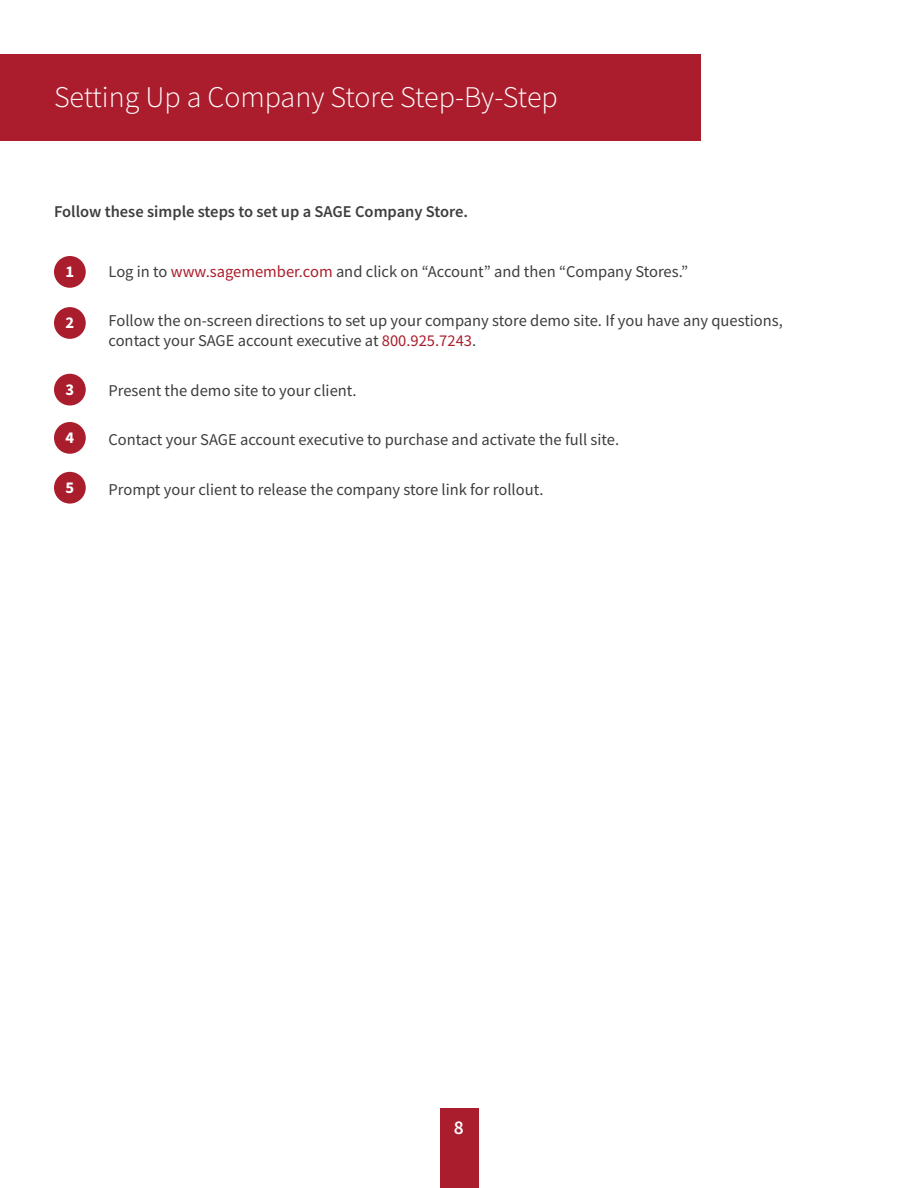
<style>
.page{position:relative;width:918px;height:1188px;background:#fff}
.page>*{position:absolute;margin:0;border:0;box-sizing:border-box;transform-origin:0 0}
.t1{font:300 30px "Source Sans Pro";color:#fff}
.t2{font:600 19.5px "Source Sans Pro";color:#fff}
.t3{font:16.5px/19.8px "Source Sans Pro";color:#3e3e3f}
.t4{font:600 16.5px "Source Sans Pro";color:#3e3e3f}
.t5{font:700 16.5px "Source Sans Pro";color:#fff}
.s1{color:#ab1e2c}
</style>
<div class="page">
<div style="left:440px;top:1109px;width:38px;height:79px;background:#aa1d2d"></div>
<div style="left:0;top:54px;width:701px;height:86px;background:#ab1d2d"></div>
<div style="left:54px;top:256px;width:32px;height:32px;background:#aa1d2d;border-radius:50%"></div>
<div style="left:54px;top:307px;width:32px;height:32px;background:#aa1d2d;border-radius:50%"></div>
<div style="left:54px;top:374px;width:32px;height:32px;background:#aa1d2d;border-radius:50%"></div>
<div style="left:54px;top:422px;width:32px;height:32px;background:#aa1d2d;border-radius:50%"></div>
<div style="left:54px;top:472px;width:32px;height:32px;background:#aa1d2d;border-radius:50%"></div>
<h1 class="t1" style="left:54px;top:79px;width:505px">Setting Up a Company Store Step-By-Step</h1>
<p class="t4" style="left:54px;top:200px;width:416px">Follow these simple steps to set up a SAGE Company Store.</p>
<p class="t5" style="left:66px;top:260px;width:10px">1</p>
<p class="t5" style="left:66px;top:311px;width:10px">2</p>
<p class="t5" style="left:66px;top:379px;width:10px">3</p>
<p class="t5" style="left:66px;top:427px;width:10px">4</p>
<p class="t5" style="left:66px;top:476px;width:10px">5</p>
<p class="t3" style="left:109px;top:261px;width:581px">Log in to <span class="s1">www.sagemember.com</span> and click on “Account” and then “Company Stores.”</p>
<p class="t3" style="left:109px;top:311px;width:676px">Follow the on-screen directions to set up your company store demo site. If you have any questions, contact your SAGE account executive at <span class="s1">800.925.7243</span>.</p>
<p class="t3" style="left:109px;top:380px;width:250px">Present the demo site to your client.</p>
<p class="t3" style="left:109px;top:430px;width:512px">Contact your SAGE account executive to purchase and activate the full site.</p>
<p class="t3" style="left:109px;top:479px;width:436px">Prompt your client to release the company store link for rollout.</p>
<p class="t2" style="left:454px;top:1115px;width:12px">8</p>
</div>
